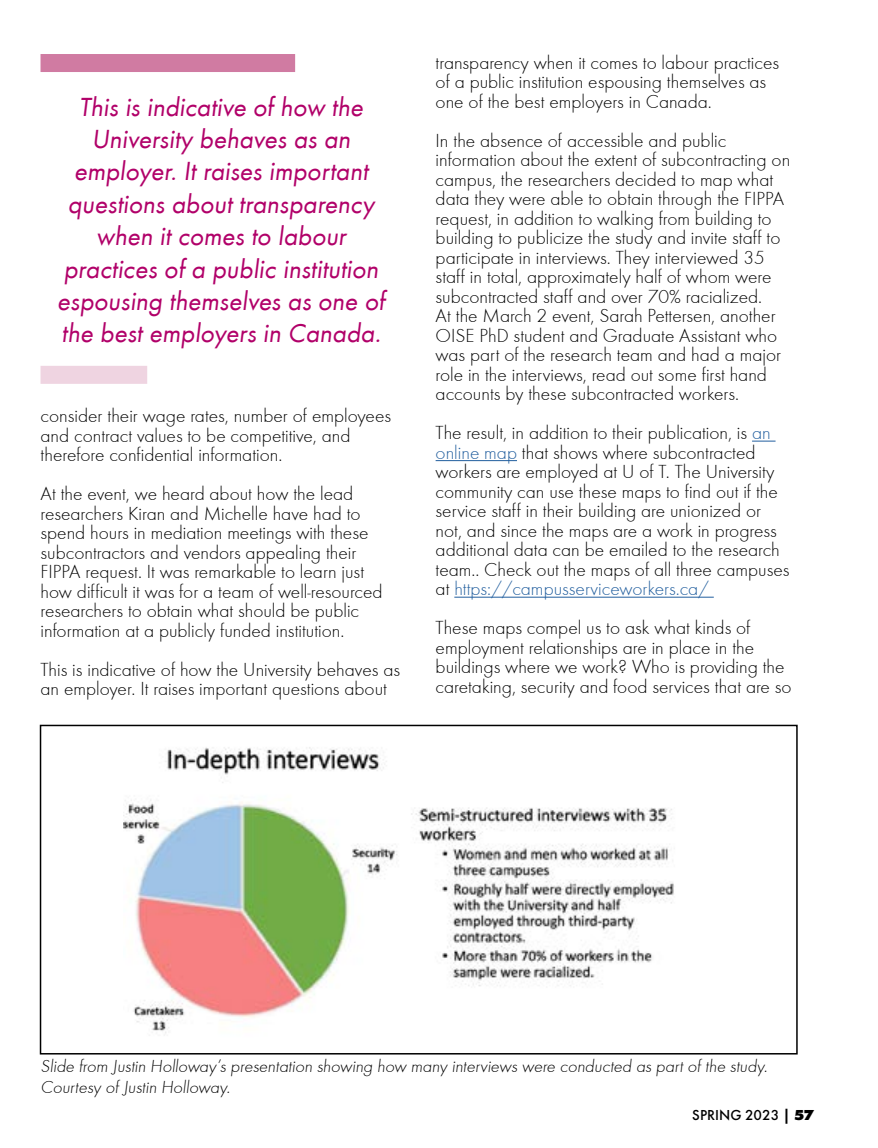
<style>
.page{position:relative;width:878px;height:1148px;background:#fff}
.page>*{position:absolute;margin:0;border:0;box-sizing:border-box;transform-origin:0 0}
.t1{font:27px/32.4px "Futura T";color:#b10069;text-align:center}
.t2{font:19.5px/19.5px "Futura T Ligh";color:#000}
.t3{font:18px/21.6px "Futura T Ligh";color:#000}
.t4{font:500 15px "Futura PT";color:#000}
.s1{color:#215e9e}
.s2{font-weight:800}
</style>
<div class="page">
<svg style="left:752px;top:441px;width:23px;height:1px"></svg>
<hr style="left:435px;top:460px;width:82px;height:1px;background:#215e9e">
<hr style="left:454px;top:597px;width:259px;height:1px;background:#215e9e">
<div style="left:40px;top:54px;width:255px;height:18px;background:#d07ba2"></div>
<div style="left:40px;top:366px;width:107px;height:18px;background:#efd4e1"></div>
<img style="left:124px;top:747px;width:550px;height:287px">
<div style="left:40px;top:724px;width:757px;height:330px;border:2px solid #000"></div>
<h1 class="t1" style="left:57px;top:91px;width:333px">This is indicative of how the<br>University behaves as an employer. It raises important questions about transparency when it comes to labour practices of a public institution espousing themselves as one of the best employers in Canada.</h1>
<p class="t2" style="left:40px;top:406px;width:352px">consider their wage rates, number of employees and contract values to be competitive, and therefore confidential information.</p>
<p class="t2" style="left:40px;top:484px;width:343px">At the event, we heard about how the lead researchers Kiran and Michelle have had to spend hours in mediation meetings with these subcontractors and vendors appealing their FIPPA request. It was remarkable to learn just how difficult it was for a team of well-resourced researchers to obtain what should be public information at a publicly funded institution.</p>
<p class="t2" style="left:40px;top:660px;width:361px">This is indicative of how the University behaves as an employer. It raises important questions about</p>
<p class="t2" style="left:435px;top:53px;width:345px">transparency when it comes to labour practices of a public institution espousing themselves as one of the best employers in Canada.</p>
<p class="t2" style="left:435px;top:131px;width:356px">In the absence of accessible and public information about the extent of subcontracting on campus, the researchers decided to map what data they were able to obtain through the FIPPA request, in addition to walking from building to building to publicize the study and invite staff to participate in interviews. They interviewed 35 staff in total, approximately half of whom were subcontracted staff and over 70% racialized.<br>At the March 2 event, Sarah Pettersen, another OISE PhD student and Graduate Assistant who was part of the research team and had a major role in the interviews, read out some first hand accounts by these subcontracted workers.</p>
<p class="t2" style="left:435px;top:423px;width:355px">The result, in addition to their publication, is <span class="s1">an online map</span> that shows where subcontracted workers are employed at U of T. The University community can use these maps to find out if the service staff in their building are unionized or not, and since the maps are a work in progress additional data can be emailed to the research team.. Check out the maps of all three campuses at <span class="s1">https://campusserviceworkers.ca/</span></p>
<p class="t2" style="left:435px;top:618px;width:357px">These maps compel us to ask what kinds of employment relationships are in place in the buildings where we work? Who is providing the caretaking, security and food services that are so</p>
<p class="t3" style="left:40px;top:1055px;width:731px">Slide from Justin Holloway’s presentation showing how many interviews were conducted as part of the study.<br>Courtesy of Justin Holloway.</p>
<p class="t4" style="left:692px;top:1106px;width:123px">SPRING 2023 <span class="s2">|</span> <span class="s2">57</span></p>
</div>
